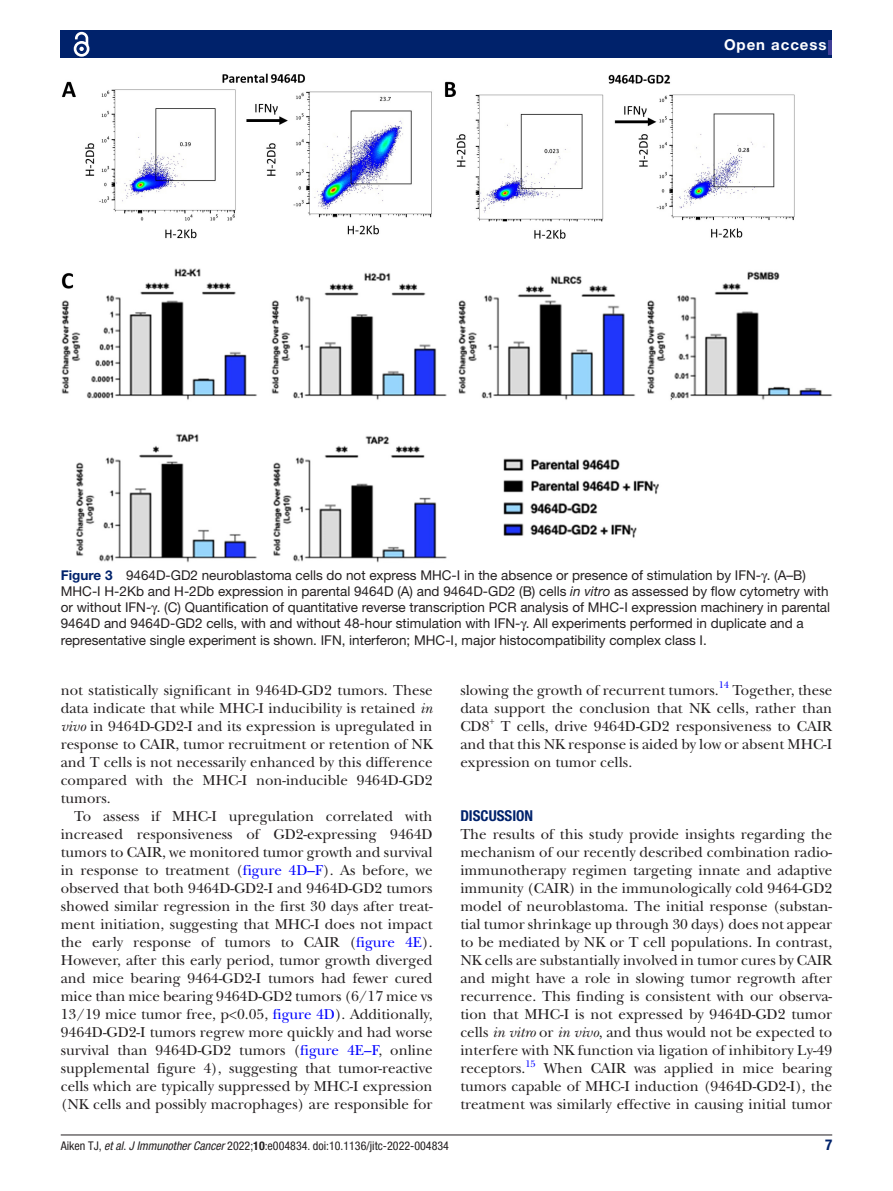
<style>
.page{position:relative;width:893px;height:1191px;background:#fff}
.page>*{position:absolute;margin:0;border:0;box-sizing:border-box;transform-origin:0 0}
.t1{font:15px/18px "New Baskerville";color:#231f20;text-align:justify}
.t2{font:700 condensed 15px "Helvetica Neue LT Std";color:#00226b}
.t3{font:700 15px "Helvetica Neue LT Std";letter-spacing:.065em;color:#fff}
.t4{font:13.5px/16.2px "Helvetica Neue LT Std";color:#231f20}
.t5{font:condensed 12px "Helvetica Neue LT Std";color:#231f20}
.t6{font:9.9px "New Baskerville";color:#00f}
.t7{font:9.9px "New Baskerville";color:#231f20}
.s1{font-weight:700;color:#00226b}
.s2{font-style:italic}
.s3{color:#00f}
.s4{font-weight:700}
</style>
<div class="page">
<hr style="left:61px;top:1134px;width:771px;height:1px;background:#231f20">
<div style="left:61px;top:31px;width:771px;height:27px;background:#00226b"></div>
<hr style="left:828px;top:40px;width:4px;height:15px;background:#414099">
<svg style="left:73px;top:31px;width:17px;height:26px"></svg>
<img style="left:61px;top:73px;width:771px;height:489px">
<p class="t3" style="left:724px;top:35px;width:104px">Open access</p>
<p class="t4" style="left:61px;top:566px;width:771px"><span class="s1">Figure 3</span> 9464D-GD2 neuroblastoma cells do not express MHC-I in the absence or presence of stimulation by IFN- . (A–B)<br>MHC-I H-2Kb and H-2Db expression in parental 9464D (A) and 9464D-GD2 (B) cells <span class="s2">in vitro</span> as assessed by flow cytometry with or without IFN- . (C) Quantification of quantitative reverse transcription PCR analysis of MHC-I expression machinery in parental 9464D and 9464D-GD2 cells, with and without 48-hour stimulation with IFN- . All experiments performed in duplicate and a representative single experiment is shown. IFN, interferon; MHC-I, major histocompatibility complex class I.</p>
<p class="t1" style="left:61px;top:681px;width:373px">not statistically significant in 9464D-GD2 tumors. These data indicate that while MHC-I inducibility is retained <span class="s2">in vivo</span> in 9464D-GD2-I and its expression is upregulated in response to CAIR, tumor recruitment or retention of NK and T cells is not necessarily enhanced by this difference compared with the MHC-I non-inducible 9464D-GD2 tumors.</p>
<p class="t1" style="left:61px;top:807px;width:373px;text-indent:14px">To assess if MHC-I upregulation correlated with increased responsiveness of GD2-expressing 9464D tumors to CAIR, we monitored tumor growth and survival in response to treatment (<span class="s3">figure 4D–F</span>). As before, we observed that both 9464D-GD2-I and 9464D-GD2 tumors showed similar regression in the first 30 days after treat&shy;ment initiation, suggesting that MHC-I does not impact the early response of tumors to CAIR (<span class="s3">figure 4E</span>).<br>However, after this early period, tumor growth diverged and mice bearing 9464-GD2-I tumors had fewer cured mice than mice bearing 9464D-GD2 tumors (6/17 mice vs 13/19 mice tumor free, p&lt;0.05, <span class="s3">figure 4D</span>). Additionally, 9464D-GD2-I tumors regrew more quickly and had worse survival than 9464D-GD2 tumors (<span class="s3">figure 4E–F</span>, online supplemental figure 4), suggesting that tumor-reactive cells which are typically suppressed by MHC-I expression (NK cells and possibly macrophages) are responsible for</p>
<p class="t1" style="left:460px;top:681px;width:260px">slowing the growth of recurrent tumors.</p>
<p class="t6" style="left:719px;top:679px;width:12px">14</p>
<p class="t1" style="left:460px;top:681px;width:373px;text-indent:272px">Together, these data support the conclusion that NK cells, rather than CD8</p>
<p class="t7" style="left:489px;top:715px;width:7px">+</p>
<p class="t1" style="left:460px;top:717px;width:373px;text-indent:40px">T cells, drive 9464D-GD2 responsiveness to CAIR and that this NK response is aided by low or absent MHC-I expression on tumor cells.</p>
<p class="t2" style="left:460px;top:807px;width:74px">DISCUSSION</p>
<p class="t1" style="left:460px;top:825px;width:373px">The results of this study provide insights regarding the mechanism of our recently described combination radio&shy;immunotherapy regimen targeting innate and adaptive immunity (CAIR) in the immunologically cold 9464-GD2 model of neuroblastoma. The initial response (substan&shy;tial tumor shrinkage up through 30 days) does not appear to be mediated by NK or T cell populations. In contrast, NK cells are substantially involved in tumor cures by CAIR and might have a role in slowing tumor regrowth after recurrence. This finding is consistent with our observa&shy;tion that MHC-I is not expressed by 9464D-GD2 tumor cells <span class="s2">in vitro</span> or <span class="s2">in vivo</span>, and thus would not be expected to interfere with NK function via ligation of inhibitory Ly-49 receptors.</p>
<p class="t6" style="left:525px;top:1057px;width:12px">15</p>
<p class="t1" style="left:460px;top:1059px;width:373px;text-indent:83px">When CAIR was applied in mice bearing tumors capable of MHC-I induction (9464D-GD2-I), the treatment was similarly effective in causing initial tumor</p>
<p class="t5" style="left:61px;top:1138px;width:390px">Aiken TJ, <span class="s2">et al</span>. <span class="s2">J Immunother Cancer</span> 2022;<span class="s4">10</span>:e004834. doi:10.1136/jitc-2022-004834</p>
<p class="t2" style="left:825px;top:1135px;width:9px">7</p>
</div>
